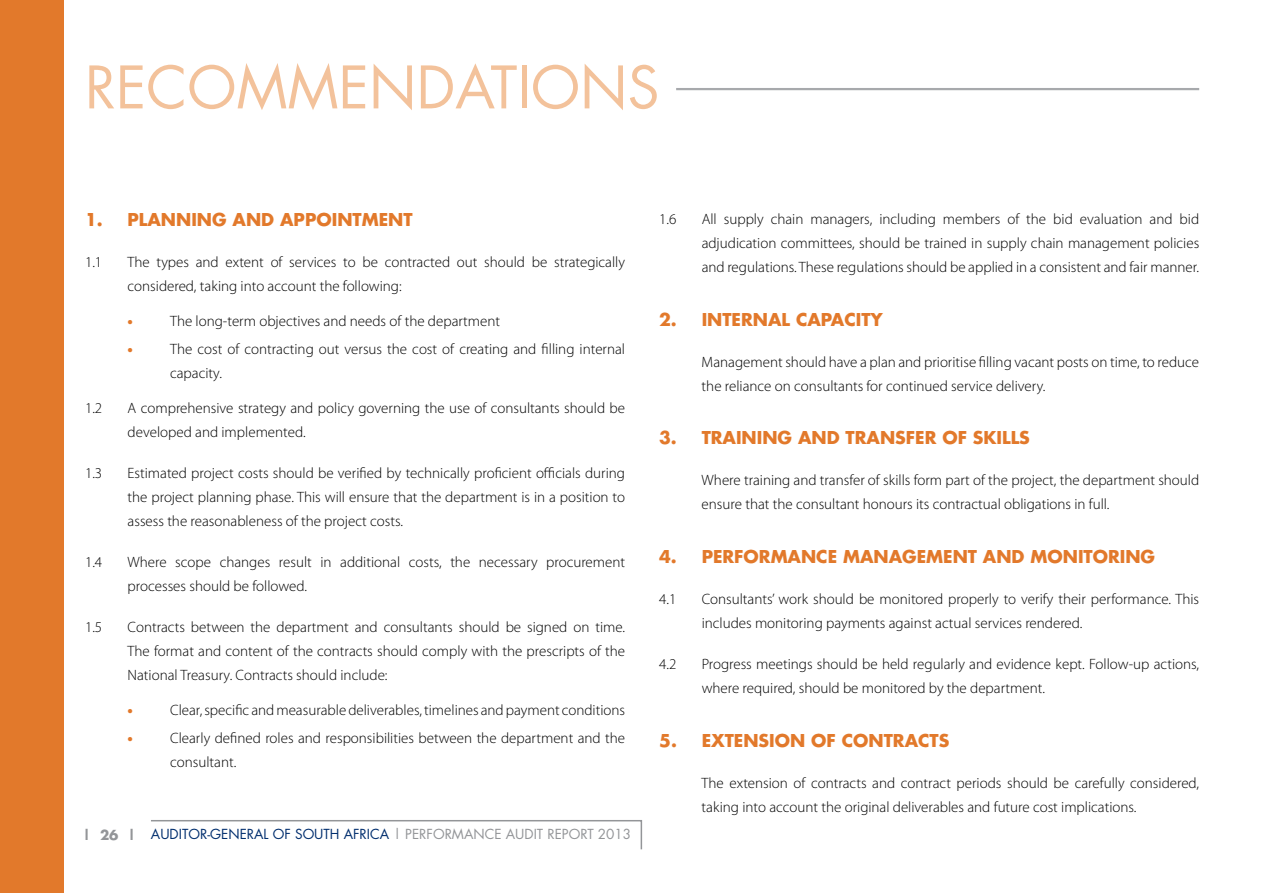
<style>
.page{position:relative;width:1263px;height:893px;background:#fff}
.page>*{position:absolute;margin:0;border:0;box-sizing:border-box;transform-origin:0 0}
.t1{font:57px "Futura";color:#f3c29b}
.t2{font:700 17.25px "Futura";color:#e2792b}
.t3{font:300 15px/24px "Myriad Pro";color:#000}
.t4{font:900 15px "Myriad Pro";color:#e2792b}
.t5{font:13.5px "Futura";color:#002e6e}
.s1{font-weight:700;color:#939598}
.s2{color:#939598}
</style>
<div class="page">
<svg style="left:151px;top:820px;width:492px;height:30px"></svg>
<div style="left:0;top:0;width:64px;height:893px;background:#e2792b"></div>
<hr style="left:676px;top:88px;width:523px;height:2px;background:#a7a9ac">
<h1 class="t1" style="left:85px;top:48px;width:576px">RECOMMENDATIONS</h1>
<p class="t2" style="left:85px;top:208px;width:329px">1. PLANNING AND APPOINTMENT</p>
<p class="t3" style="left:85px;top:251px;width:19px">1.1</p>
<p class="t3" style="left:128px;top:251px;width:499px">The types and extent of services to be contracted out should be strategically considered, taking into account the following:</p>
<p class="t4" style="left:128px;top:313px;width:7px">•</p>
<p class="t3" style="left:170px;top:309px;width:332px">The long-term objectives and needs of the department</p>
<p class="t4" style="left:128px;top:341px;width:7px">•</p>
<p class="t3" style="left:170px;top:338px;width:457px">The cost of contracting out versus the cost of creating and filling internal capacity.</p>
<p class="t3" style="left:85px;top:396px;width:19px">1.2</p>
<p class="t3" style="left:128px;top:396px;width:499px">A comprehensive strategy and policy governing the use of consultants should be developed and implemented.</p>
<p class="t3" style="left:85px;top:461px;width:19px">1.3</p>
<p class="t3" style="left:128px;top:461px;width:499px;text-align:justify">Estimated project costs should be verified by technically proficient officials during the project planning phase. This will ensure that the department is in a position to assess the reasonableness of the project costs.</p>
<p class="t3" style="left:85px;top:550px;width:19px">1.4</p>
<p class="t3" style="left:128px;top:550px;width:499px">Where scope changes result in additional costs, the necessary procurement processes should be followed.</p>
<p class="t3" style="left:85px;top:615px;width:19px">1.5</p>
<p class="t3" style="left:128px;top:615px;width:499px;text-align:justify">Contracts between the department and consultants should be signed on time.<br>The format and content of the contracts should comply with the prescripts of the National Treasury. Contracts should include:</p>
<p class="t4" style="left:128px;top:701px;width:7px">•</p>
<p class="t3" style="left:170px;top:698px;width:456px">Clear, specific and measurable deliverables, timelines and payment conditions</p>
<p class="t4" style="left:128px;top:729px;width:7px">•</p>
<p class="t3" style="left:170px;top:726px;width:456px">Clearly defined roles and responsibilities between the department and the consultant.</p>
<p class="t5" style="left:83px;top:824px;width:550px"><span class="s1">| 26 |</span> AUDITOR-GENERAL OF SOUTH AFRICA <span class="s2">| PERFORMANCE AUDIT REPORT 2013</span></p>
<p class="t3" style="left:659px;top:207px;width:19px">1.6</p>
<p class="t3" style="left:702px;top:207px;width:499px;text-align:justify">All supply chain managers, including members of the bid evaluation and bid adjudication committees, should be trained in supply chain management policies and regulations. These regulations should be applied in a consistent and fair manner.</p>
<p class="t2" style="left:659px;top:307px;width:61px">2. INTERNAL</p>
<p class="t2" style="left:796px;top:307px;width:12px">CAPACITY</p>
<p class="t3" style="left:702px;top:350px;width:499px">Management should have a plan and prioritise filling vacant posts on time, to reduce the reliance on consultants for continued service delivery.</p>
<p class="t2" style="left:659px;top:426px;width:65px">3. TRAINING</p>
<p class="t2" style="left:798px;top:426px;width:15px">AND</p>
<p class="t2" style="left:846px;top:426px;width:13px">TRANSFER</p>
<p class="t2" style="left:942px;top:426px;width:41px">OF SKILLS</p>
<p class="t3" style="left:702px;top:469px;width:499px">Where training and transfer of skills form part of the project, the department should ensure that the consultant honours its contractual obligations in full.</p>
<p class="t2" style="left:659px;top:545px;width:68px">4. PERFORMANCE</p>
<p class="t2" style="left:843px;top:545px;width:15px">MANAGEMENT</p>
<p class="t2" style="left:983px;top:545px;width:15px">AND</p>
<p class="t2" style="left:1030px;top:545px;width:14px">MONITORING</p>
<p class="t3" style="left:659px;top:587px;width:19px">4.1</p>
<p class="t3" style="left:702px;top:587px;width:499px">Consultants’ work should be monitored properly to verify their performance. This includes monitoring payments against actual services rendered.</p>
<p class="t3" style="left:659px;top:652px;width:19px">4.2</p>
<p class="t3" style="left:702px;top:652px;width:499px">Progress meetings should be held regularly and evidence kept. Follow-up actions, where required, should be monitored by the department.</p>
<p class="t2" style="left:659px;top:728px;width:65px">5. EXTENSION</p>
<p class="t2" style="left:811px;top:728px;width:44px">OF CONTRACTS</p>
<p class="t3" style="left:702px;top:771px;width:499px">The extension of contracts and contract periods should be carefully considered, taking into account the original deliverables and future cost implications.</p>
</div>
